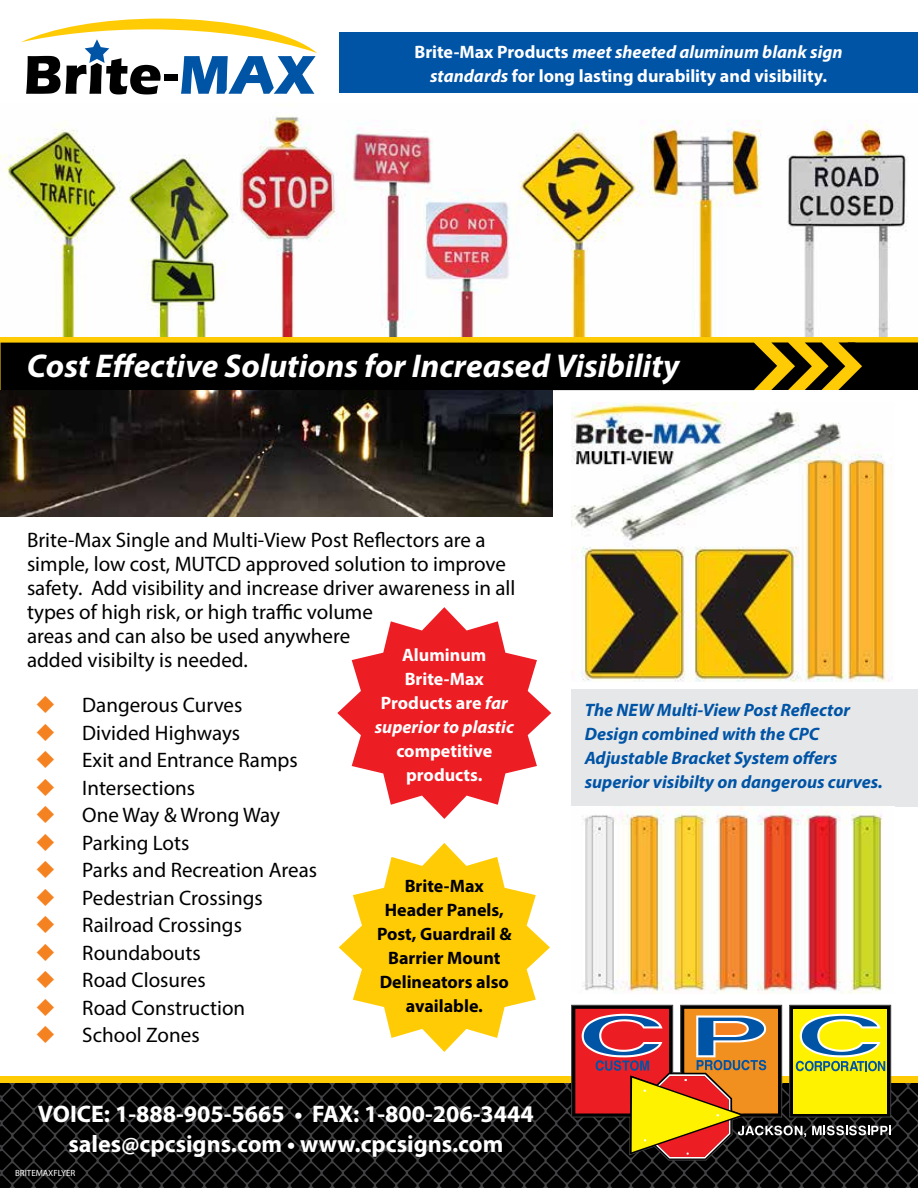
<style>
.page{position:relative;width:918px;height:1188px;background:#fff}
.page>*{position:absolute;margin:0;border:0;box-sizing:border-box;transform-origin:0 0}
.t1{font:italic 700 33px "Myriad Pro";color:#fff}
.t2{font:700 24px/30px "Myriad Pro";color:#fff;text-align:center}
.t3{font:21px/27.5px "Myriad Pro";color:#000}
.t4{font:700 18px/24px "Myriad Pro";color:#fff;text-align:center}
.t5{font:italic 700 18px/24px "Myriad Pro";color:#0054a6}
.t6{font:700 18px/24px "Myriad Pro";color:#000;text-align:center}
.t7{font:9px "Myriad Pro";color:#fff}
.s1{font-style:italic}
</style>
<div class="page">
<img style="left:1px;top:116px;width:907px;height:221px">
<div style="left:571px;top:689px;width:347px;height:117px;background:#e6e7e8"></div>
<svg style="left:0;top:1079px;width:918px;height:109px;background:#0c0c0c"></svg>
<div style="left:1px;top:1076px;width:917px;height:7px;background:#ffcb05"></div>
<svg style="left:571px;top:1005px;width:320px;height:156px;background:#9c6d2f"></svg>
<div style="left:0;top:337px;width:918px;height:7px;background:#ffcb05"></div>
<svg style="left:1px;top:342px;width:917px;height:48px;background:#110d00"></svg>
<svg style="left:21px;top:19px;width:296px;height:76px"></svg>
<div style="left:164px;top:74px;width:14px;height:7px;background:#000"></div>
<img style="left:582px;top:806px;width:301px;height:187px">
<img style="left:571px;top:402px;width:321px;height:279px">
<svg style="left:339px;top:843px;width:211px;height:209px"></svg>
<div style="left:339px;top:33px;width:579px;height:60px;background:#0054a6"></div>
<svg style="left:337px;top:607px;width:214px;height:212px;fill:#ed1d24"></svg>
<img style="left:1px;top:390px;width:552px;height:126px">
<p class="t4" style="left:414px;top:39px;width:430px">Brite-Max Products <span class="s1">meet sheeted aluminum blank sign standards</span> for long lasting durability and visibility.</p>
<h1 class="t1" style="left:27px;top:345px;width:654px">Cost Effective Solutions for Increased Visibility</h1>
<p class="t3" style="left:27px;top:528px;width:490px;line-height:24px">Brite-Max Single and Multi-View Post Reflectors are a simple, low cost, MUTCD approved solution to improve safety. Add visibility and increase driver awareness in all types of high risk, or high traffic volume<br>areas and can also be used anywhere<br>added visibilty is needed.</p>
<p class="t3" style="left:82px;top:691px;width:236px">Dangerous Curves<br>Divided Highways<br>Exit and Entrance Ramps<br>Intersections<br>One Way &amp; Wrong Way<br>Parking Lots<br>Parks and Recreation Areas<br>Pedestrian Crossings<br>Railroad Crossings<br>Roundabouts<br>Road Closures<br>Road Construction<br>School Zones</p>
<p class="t5" style="left:585px;top:697px;width:300px">The NEW Multi-View Post Reflector Design combined with the CPC Adjustable Bracket System offers superior visibilty on dangerous curves.</p>
<p class="t4" style="left:375px;top:643px;width:141px">Aluminum<br>Brite-Max<br>Products are <span class="s1">far superior to plastic</span></p>
<p class="t4" style="left:396px;top:738px;width:97px">competitive products.</p>
<p class="t6" style="left:377px;top:873px;width:136px">Brite-Max<br>Header Panels,<br>Post, Guardrail &amp;<br>Barrier Mount<br>Delineators also available.</p>
<p class="t2" style="left:38px;top:1098px;width:498px">VOICE: 1-888-905-5665 • FAX: 1-800-206-3444 sales@cpcsigns.com • www.cpcsigns.com</p>
<p class="t7" style="left:15px;top:1168px;width:62px">BRITEMAXFLYER</p>
</div>
